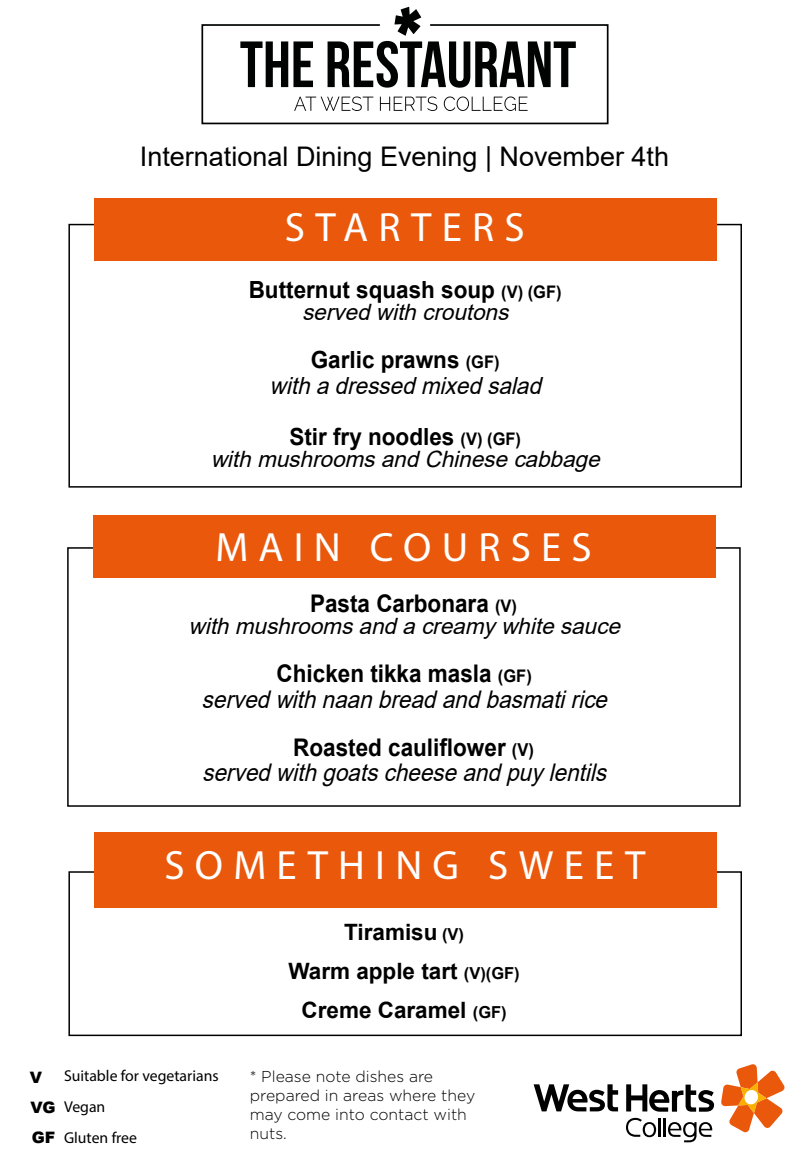
<style>
.page{position:relative;width:810px;height:1171px;background:#fff}
.page>*{position:absolute;margin:0;border:0;box-sizing:border-box;transform-origin:0 0}
.t1{font:40.95px "Myriad Pro";letter-spacing:.25em;color:#fff}
.t2{font:27px "Arial";color:#000}
.t3{font:italic 24.3px/25.5px "Arial";color:#000;text-align:center;scale:.93 1}
.t4{font:700 24.3px "Arial";color:#000;scale:.93 1}
.t5{font:700 23.7px "Arial";color:#000;scale:.95 1}
.t6{font:italic 23.7px/25.5px "Arial";color:#000;text-align:center;scale:.95 1}
.t7{font:italic 22.5px "Arial";color:#000}
.t8{font:700 22.5px/39px "Arial";color:#000;text-align:center}
.t9{font:300 15.75px/18.9px "Gotham";color:#000}
.t10{font:15.75px/30.9px "Myriad Pro";color:#000}
.t11{font:900 15.75px/29.7px "Arial";color:#000}
.s1{font-size:17.4px}
.s2{font-weight:700;font-style:normal}
.s3{font-weight:700;font-style:normal;font-size:17.4px}
.s4{font-weight:700;font-style:normal;font-size:17.85px}
.s5{font-size:16.5px}
</style>
<div class="page">
<svg style="left:201px;top:24px;width:408px;height:100px"></svg>
<svg style="left:328px;top:7px;width:248px;height:81px"></svg>
<div style="left:94px;top:832px;width:623px;height:76px;background:#ea580c"></div>
<svg style="left:534px;top:1084px;width:84px;height:27px"></svg>
<svg style="left:626px;top:1084px;width:88px;height:27px"></svg>
<svg style="left:626px;top:1117px;width:86px;height:24px"></svg>
<svg style="left:721px;top:1064px;width:63px;height:67px"></svg>
<div style="left:68px;top:224px;width:674px;height:263px;border:2px solid #000"></div>
<div style="left:94px;top:198px;width:622px;height:62px;background:#ea580c"></div>
<div style="left:67px;top:547px;width:674px;height:259px;border:2px solid #000"></div>
<div style="left:93px;top:515px;width:622px;height:62px;background:#ea580c"></div>
<p class="t2" style="left:140px;top:138px;width:531px">International Dining Evening | November 4th</p>
<h1 class="t1" style="left:285px;top:202px;width:241px">STARTERS</h1>
<p class="t5" style="left:249px;top:272px;width:331px">Butternut squash soup <span class="s1">(V) (GF)</span></p>
<p class="t7" style="left:302px;top:297px;width:215px">servedwithcroutons</p>
<p class="t6" style="left:270px;top:347px;width:295px"><span class="s2">Garlic prawns</span> <span class="s3">(GF) </span>withadressedmixedsalad</p>
<p class="t5" style="left:289px;top:419px;width:245px">Stir fry noodles <span class="s1">(V) (GF)</span></p>
<p class="t7" style="left:211px;top:444px;width:398px">withmushroomsandChinesecabbage</p>
<h1 class="t1" style="left:216px;top:522px;width:378px">MAIN COURSES</h1>
<p class="t4" style="left:310px;top:586px;width:224px">Pasta Carbonara <span class="s1">(V)</span></p>
<p class="t7" style="left:188px;top:610px;width:440px">withmushroomsandacreamywhitesauce</p>
<p class="t3" style="left:202px;top:660px;width:445px"><span class="s2">Chicken tikka masla</span> <span class="s3">(GF) </span>servedwithnaanbreadandbasmatirice</p>
<p class="t3" style="left:202px;top:734px;width:444px"><span class="s2">Roasted cauliflower</span> <span class="s4">(V) </span>servedwithgoatscheeseandpuylentils</p>
<h1 class="t1" style="left:164px;top:839px;width:483px">SOMETHING SWEET</h1>
<p class="t8" style="left:288px;top:912px;width:233px">Tiramisu <span class="s5">(V)<br></span>Warm apple tart <span class="s5">(V)(GF)<br></span>Creme Caramel <span class="s5">(GF)</span></p>
<p class="t11" style="left:30px;top:1062px;width:27px">V<br>VG<br>GF</p>
<p class="t10" style="left:64px;top:1059px;width:156px">Suitable for vegetarians<br>Vegan<br>Gluten free</p>
<p class="t9" style="left:250px;top:1066px;width:227px">* Please note dishes are prepared in areas where they may come into contact with nuts.</p>
</div>
